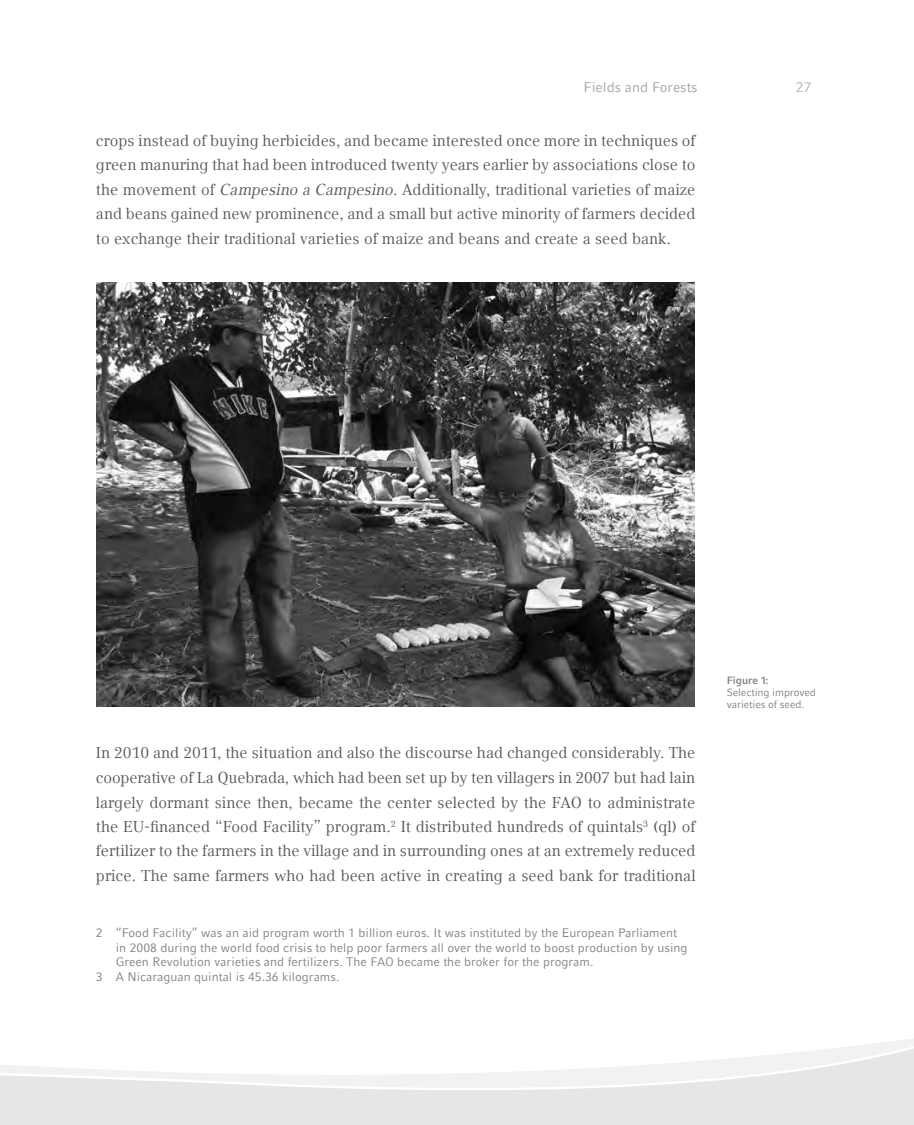
<style>
.page{position:relative;width:914px;height:1125px;background:#fff}
.page>*{position:absolute;margin:0;border:0;box-sizing:border-box;transform-origin:0 0}
.t1{font:15.75px/24.5px "LMU Compatil Text";color:#57585a;text-align:justify}
.t2{font:14px "LMU Compatil Fact";color:#a4a5a9}
.t3{font:14px "LMU Compatil Fact";color:#b2b3b7}
.t4{font:12.25px "LMU Compatil Fact";color:#808285}
.t5{font:10.5px/12.2px "LMU Compatil Fact";letter-spacing:-.01em;color:#808285}
.t6{font:700 10.5px "LMU Compatil Fact";letter-spacing:-.01em;color:#808285}
.s1{font-style:italic}
</style>
<div class="page">
<svg style="left:0;top:1039px;width:913px;height:86px;fill:#e5e6e8"></svg>
<img style="left:96px;top:283px;width:598px;height:424px">
<p class="t2" style="left:583px;top:79px;width:115px">Fields and Forests</p>
<p class="t3" style="left:795px;top:79px;width:17px">27</p>
<p class="t1" style="left:96px;top:128px;width:601px">crops instead of buying herbicides, and became interested once more in techniques of green manuring that had been introduced twenty years earlier by associations close to the movement of <span class="s1">Campesino a Campesino</span>. Additionally, traditional varieties of maize and beans gained new prominence, and a small but active minority of farmers decided to exchange their traditional varieties of maize and beans and create a seed bank.</p>
<p class="t1" style="left:96px;top:740px;width:601px">In 2010 and 2011, the situation and also the discourse had changed considerably. The cooperative of La Quebrada, which had been set up by ten villagers in 2007 but had lain largely dormant since then, became the center selected by the FAO to administrate the EU-financed “Food Facility” program.<sup>2</sup> It distributed hundreds of quintals<sup>3</sup> (ql) of fertilizer to the farmers in the village and in surrounding ones at an extremely reduced price. The same farmers who had been active in creating a seed bank for traditional</p>
<p class="t4" style="left:96px;top:925px;width:582px">2 “Food Facility” was an aid program worth 1 billion euros. It was instituted by the European Parliament</p>
<p class="t4" style="left:116px;top:940px;width:573px">in 2008 during the world food crisis to help poor farmers all over the world to boost production by using</p>
<p class="t4" style="left:116px;top:954px;width:479px">Green Revolution varieties and fertilizers. The FAO became the broker for the program.</p>
<p class="t4" style="left:96px;top:969px;width:245px">3 A Nicaraguan quintal is 45.36 kilograms.</p>
<p class="t6" style="left:726px;top:673px;width:43px">Figure 1:</p>
<p class="t5" style="left:726px;top:686px;width:90px">Selecting improved varieties of seed.</p>
</div>
